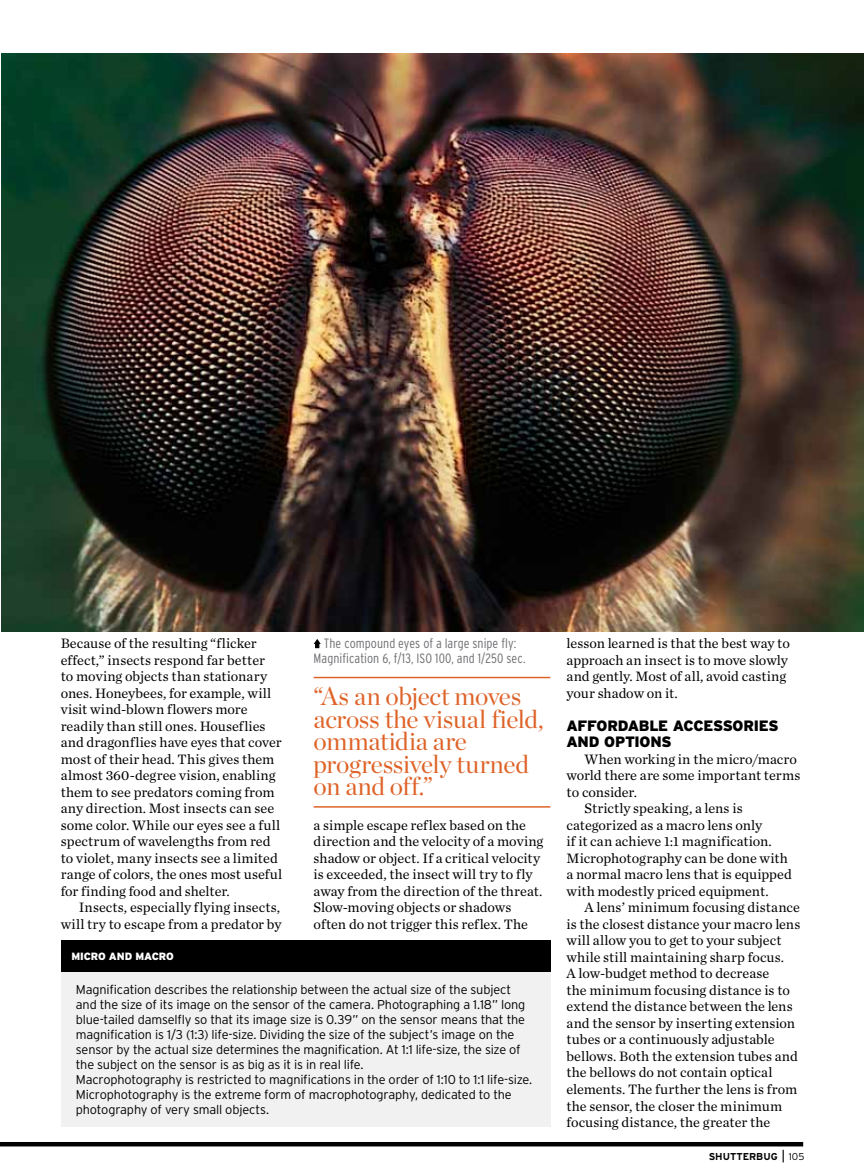
<style>
.page{position:relative;width:864px;height:1175px;background:#fff}
.page>*{position:absolute;margin:0;border:0;box-sizing:border-box;transform-origin:0 0}
.t1{font:25.5px/22.5px "Chronicle Display";letter-spacing:-.01em;color:#de6328}
.t2{font:900 15px/16.5px "Interstate";letter-spacing:-.025em;color:#000}
.t3{font:14.25px/16.5px "Chronicle Text O1";letter-spacing:.005em;color:#000}
.t4{font:300 condensed 13.5px/15px "Interstate";letter-spacing:.005em;color:#6d6e71;text-align:center}
.t5{font:300 12.75px/15px "Interstate";letter-spacing:-.015em;color:#000}
.t6{font:900 10.5px "Interstate";letter-spacing:-.01em;color:#fff}
.t7{font:700 10.05px "Interstate";color:#000}
.s1{font-weight:400;font-stretch:condensed;font-size:12.75px}
.s2{font-weight:300}
</style>
<div class="page">
<hr style="left:0;top:1142px;width:803px;height:4px;background:#000">
<svg style="left:314px;top:639px;width:7px;height:9px"></svg>
<div style="left:61px;top:971px;width:489px;height:155px;background:#f1f1f2"></div>
<div style="left:61px;top:940px;width:489px;height:31px;background:#000"></div>
<img style="left:1px;top:54px;width:863px;height:578px">
<hr style="left:314px;top:676px;width:236px;height:2px;background:#de6328">
<hr style="left:314px;top:806px;width:236px;height:1px;background:#de6328">
<p class="t3" style="left:61px;top:635px;width:223px">Because of the resulting “flicker effect,” insects respond far better<br>to moving objects than stationary ones. Honeybees, for example, will visit wind-blown flowers more readily than still ones. Houseflies and dragonflies have eyes that cover most of their head. This gives them almost 360-degree vision, enabling them to see predators coming from any direction. Most insects can see some color. While our eyes see a full spectrum of wavelengths from red to violet, many insects see a limited range of colors, the ones most useful for finding food and shelter.</p>
<p class="t3" style="left:61px;top:899px;width:222px;text-align:right">Insects, especially flying insects, will try to escape from a predator by</p>
<p class="t6" style="left:71px;top:949px;width:104px">MICRO AND MACRO</p>
<p class="t4" style="left:314px;top:636px;width:213px">The compound eyes of a large snipe fly:<br>Magnification 6, f/13, ISO 100, and 1/250 sec.</p>
<h1 class="t1" style="left:314px;top:685px;width:231px">“As an object moves across the visual field, ommatidia are progressively turned on and off.”</h1>
<p class="t3" style="left:314px;top:816px;width:231px">a simple escape reflex based on the direction and the velocity of a moving shadow or object. If a critical velocity is exceeded, the insect will try to fly away from the direction of the threat.<br>Slow-moving objects or shadows often do not trigger this reflex. The</p>
<p class="t5" style="left:76px;top:982px;width:458px">Magnification describes the relationship between the actual size of the subject and the size of its image on the sensor of the camera. Photographing a 1.18” long blue-tailed damselfly so that its image size is 0.39” on the sensor means that the magnification is 1/3 (1:3) life-size. Dividing the size of the subject’s image on the sensor by the actual size determines the magnification. At 1:1 life-size, the size of the subject on the sensor is as big as it is in real life.<br>Macrophotography is restricted to magnifications in the order of 1:10 to 1:1 life-size.<br>Microphotography is the extreme form of macrophotography, dedicated to the photography of very small objects.</p>
<p class="t3" style="left:567px;top:635px;width:225px">lesson learned is that the best way to approach an insect is to move slowly and gently. Most of all, avoid casting your shadow on it.</p>
<p class="t2" style="left:567px;top:717px;width:214px">AFFORDABLE ACCESSORIES<br>AND OPTIONS</p>
<p class="t3" style="left:585px;top:750px;width:214px">When working in the micro/macro</p>
<p class="t3" style="left:567px;top:767px;width:235px">world there are some important terms</p>
<p class="t3" style="left:567px;top:783px;width:72px">to consider.</p>
<p class="t3" style="left:585px;top:800px;width:160px">Strictly speaking, a lens is</p>
<p class="t3" style="left:567px;top:816px;width:197px">categorized as a macro lens only</p>
<p class="t3" style="left:567px;top:833px;width:207px">if it can achieve 1:1 magnification.</p>
<p class="t3" style="left:567px;top:849px;width:223px">Microphotography can be done with</p>
<p class="t3" style="left:567px;top:866px;width:227px">a normal macro lens that is equipped</p>
<p class="t3" style="left:567px;top:882px;width:204px">with modestly priced equipment.</p>
<p class="t3" style="left:585px;top:899px;width:217px">A lens’ minimum focusing distance</p>
<p class="t3" style="left:567px;top:915px;width:235px">is the closest distance your macro lens</p>
<p class="t3" style="left:567px;top:932px;width:217px">will allow you to get to your subject</p>
<p class="t3" style="left:567px;top:948px;width:219px">while still maintaining sharp focus.</p>
<p class="t3" style="left:567px;top:965px;width:204px">A low-budget method to decrease</p>
<p class="t3" style="left:567px;top:981px;width:225px">the minimum focusing distance is to</p>
<p class="t3" style="left:567px;top:998px;width:228px">extend the distance between the lens</p>
<p class="t3" style="left:567px;top:1014px;width:230px">and the sensor by inserting extension</p>
<p class="t3" style="left:567px;top:1031px;width:210px">tubes or a continuously adjustable</p>
<p class="t3" style="left:567px;top:1047px;width:233px">bellows. Both the extension tubes and</p>
<p class="t3" style="left:567px;top:1064px;width:207px">the bellows do not contain optical</p>
<p class="t3" style="left:567px;top:1080px;width:232px">elements. The further the lens is from</p>
<p class="t3" style="left:567px;top:1097px;width:217px">the sensor, the closer the minimum</p>
<p class="t3" style="left:567px;top:1113px;width:205px">focusing distance, the greater the</p>
<p class="t7" style="left:709px;top:1150px;width:97px">SHUTTERBUG <span class="s1">|</span> <span class="s2">105</span></p>
</div>
